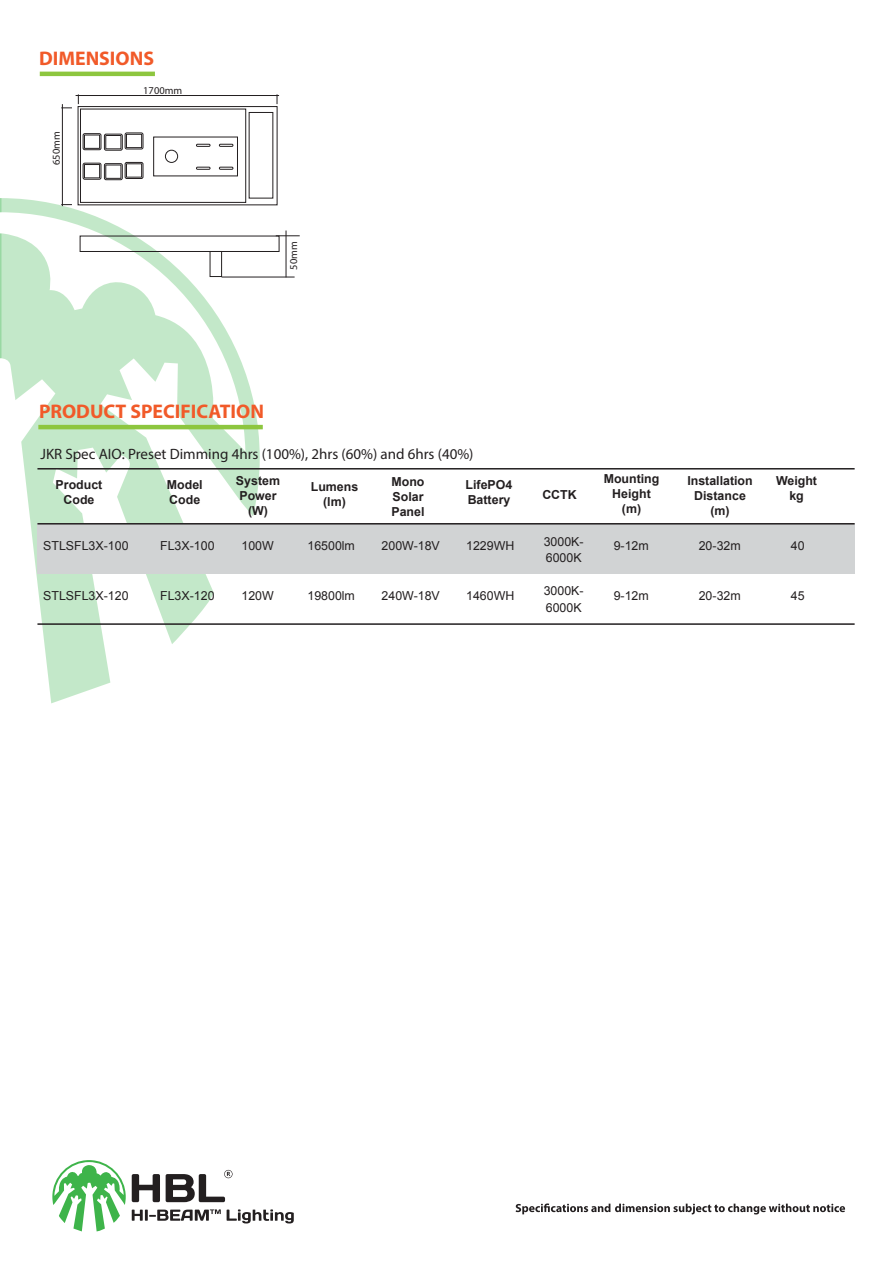
<style>
.page{position:relative;width:893px;height:1263px;background:#fff}
.page>*{position:absolute;margin:0;border:0;box-sizing:border-box;transform-origin:0 0}
.t1{font:700 19.8px "Myriad Pro";color:#f15a29}
.t2{font:15px "Myriad Pro";color:#231f20}
.t3{font:12.45px/16.5px "Arial";color:#231f20}
.t4{font:700 12.45px/14.9px "Arial";color:#231f20;text-align:center}
.t5{font:10.5px "Myriad Pro";color:#231f20}
</style>
<div class="page">
<svg style="left:1px;top:198px;width:259px;height:505px"></svg>
<svg style="left:0;top:198px;width:1px;height:161px"></svg>
<hr style="left:40px;top:72px;width:115px;height:4px;background:#8dc63f">
<hr style="left:38px;top:425px;width:225px;height:4px;background:#8dc63f">
<svg style="left:516px;top:1203px;width:329px;height:11px"></svg>
<svg style="left:52px;top:1160px;width:74px;height:71px"></svg>
<svg style="left:132px;top:1174px;width:28px;height:28px"></svg>
<svg style="left:227px;top:1209px;width:67px;height:14px"></svg>
<svg style="left:132px;top:1209px;width:89px;height:12px"></svg>
<svg style="left:166px;top:1170px;width:67px;height:32px"></svg>
<div style="left:37px;top:524px;width:818px;height:50px;background:#d1d3d4"></div>
<hr style="left:37px;top:468px;width:818px;height:1px;background:#231f20">
<hr style="left:37px;top:523px;width:818px;height:1px;background:#231f20">
<hr style="left:37px;top:623px;width:818px;height:2px;background:#231f20">
<hr style="left:62px;top:104px;width:1px;height:102px;background:#231f20">
<hr style="left:76px;top:95px;width:203px;height:1px;background:#231f20">
<svg style="left:279px;top:236px;width:21px;height:1px"></svg>
<hr style="left:222px;top:277px;width:73px;height:1px;background:#231f20">
<hr style="left:286px;top:231px;width:1px;height:46px;background:#231f20">
<div style="left:78px;top:106px;width:199px;height:99px;border:1px solid #231f20"></div>
<div style="left:80px;top:109px;width:166px;height:94px;border:1px solid #231f20"></div>
<div style="left:83px;top:163px;width:18px;height:17px;border:1px solid #231f20;border-radius:2px"></div>
<div style="left:84px;top:164px;width:16px;height:14px;border:1px solid #231f20"></div>
<div style="left:83px;top:133px;width:18px;height:17px;border:1px solid #231f20;border-radius:2px"></div>
<div style="left:84px;top:135px;width:16px;height:14px;border:1px solid #231f20"></div>
<div style="left:104px;top:163px;width:19px;height:17px;border:1px solid #231f20;border-radius:2px"></div>
<div style="left:105px;top:165px;width:16px;height:14px;border:1px solid #231f20"></div>
<div style="left:104px;top:134px;width:19px;height:17px;border:1px solid #231f20;border-radius:2px"></div>
<div style="left:105px;top:135px;width:16px;height:14px;border:1px solid #231f20"></div>
<div style="left:125px;top:162px;width:18px;height:17px;border:1px solid #231f20;border-radius:2px"></div>
<div style="left:126px;top:163px;width:16px;height:14px;border:1px solid #231f20"></div>
<div style="left:125px;top:133px;width:18px;height:16px;border:1px solid #231f20;border-radius:2px"></div>
<div style="left:126px;top:134px;width:16px;height:14px;border:1px solid #231f20"></div>
<div style="left:153px;top:137px;width:85px;height:39px;border:1px solid #231f20"></div>
<div style="left:165px;top:150px;width:13px;height:13px;border:1px solid #231f20;border-radius:50%"></div>
<div style="left:196px;top:167px;width:14px;height:3px;border:1px solid #231f20"></div>
<div style="left:196px;top:144px;width:14px;height:3px;border:1px solid #231f20"></div>
<div style="left:219px;top:167px;width:14px;height:3px;border:1px solid #231f20"></div>
<div style="left:219px;top:144px;width:14px;height:3px;border:1px solid #231f20"></div>
<div style="left:80px;top:236px;width:199px;height:16px;border:1px solid #231f20"></div>
<div style="left:210px;top:251px;width:12px;height:26px;border:1px solid #231f20"></div>
<h1 class="t1" style="left:39px;top:46px;width:117px">DIMENSIONS</h1>
<p class="t5" style="left:50px;top:165px;width:35px;rotate:-90deg">650mm</p>
<p class="t5" style="left:143px;top:84px;width:41px">1700mm</p>
<p class="t5" style="left:287px;top:270px;width:30px;rotate:-90deg">50mm</p>
<h1 class="t1" style="left:39px;top:399px;width:226px">PRODUCT SPECIFICATION</h1>
<p class="t2" style="left:40px;top:445px;width:435px">JKR Spec AIO: Preset Dimming 4hrs (100%), 2hrs (60%) and 6hrs (40%)</p>
<p class="t4" style="left:56px;top:478px;width:48px">Product<br>Code</p>
<p class="t4" style="left:167px;top:478px;width:37px;text-align:left">Model<br>Code</p>
<p class="t4" style="left:236px;top:473px;width:46px">System<br>Power (W)</p>
<p class="t3" style="left:43px;top:538px;width:87px">STLSFL3X-100</p>
<p class="t3" style="left:160px;top:538px;width:56px">FL3X-100</p>
<p class="t3" style="left:242px;top:538px;width:34px">100W</p>
<p class="t4" style="left:311px;top:479px;width:49px">Lumens (lm)</p>
<p class="t4" style="left:391px;top:475px;width:35px;text-align:justify">Mono Solar Panel</p>
<p class="t3" style="left:382px;top:538px;width:60px">200W-18V</p>
<p class="t3" style="left:307px;top:538px;width:49px">16500lm</p>
<p class="t4" style="left:466px;top:478px;width:48px;text-align:left">LifePO4<br>Battery</p>
<p class="t3" style="left:466px;top:538px;width:50px">1229WH</p>
<p class="t3" style="left:43px;top:587px;width:87px">STLSFL3X-120</p>
<p class="t3" style="left:160px;top:587px;width:56px">FL3X-120</p>
<p class="t3" style="left:242px;top:587px;width:34px">120W</p>
<p class="t3" style="left:307px;top:587px;width:49px">19800lm</p>
<p class="t3" style="left:382px;top:587px;width:60px">240W-18V</p>
<p class="t3" style="left:466px;top:587px;width:50px">1460WH</p>
<p class="t4" style="left:542px;top:487px;width:36px">CCTK</p>
<p class="t3" style="left:544px;top:533px;width:41px">3000K-<br>6000K</p>
<p class="t3" style="left:544px;top:583px;width:41px">3000K-<br>6000K</p>
<p class="t4" style="left:604px;top:472px;width:57px">Mounting<br>Height (m)</p>
<p class="t3" style="left:614px;top:538px;width:37px">9-12m</p>
<p class="t3" style="left:614px;top:587px;width:37px">9-12m</p>
<p class="t4" style="left:687px;top:474px;width:67px">Installation<br>Distance (m)</p>
<p class="t4" style="left:776px;top:474px;width:43px">Weight kg</p>
<p class="t3" style="left:699px;top:538px;width:43px">20-32m</p>
<p class="t3" style="left:791px;top:538px;width:15px">40</p>
<p class="t3" style="left:699px;top:587px;width:43px">20-32m</p>
<p class="t3" style="left:791px;top:587px;width:15px">45</p>
</div>
